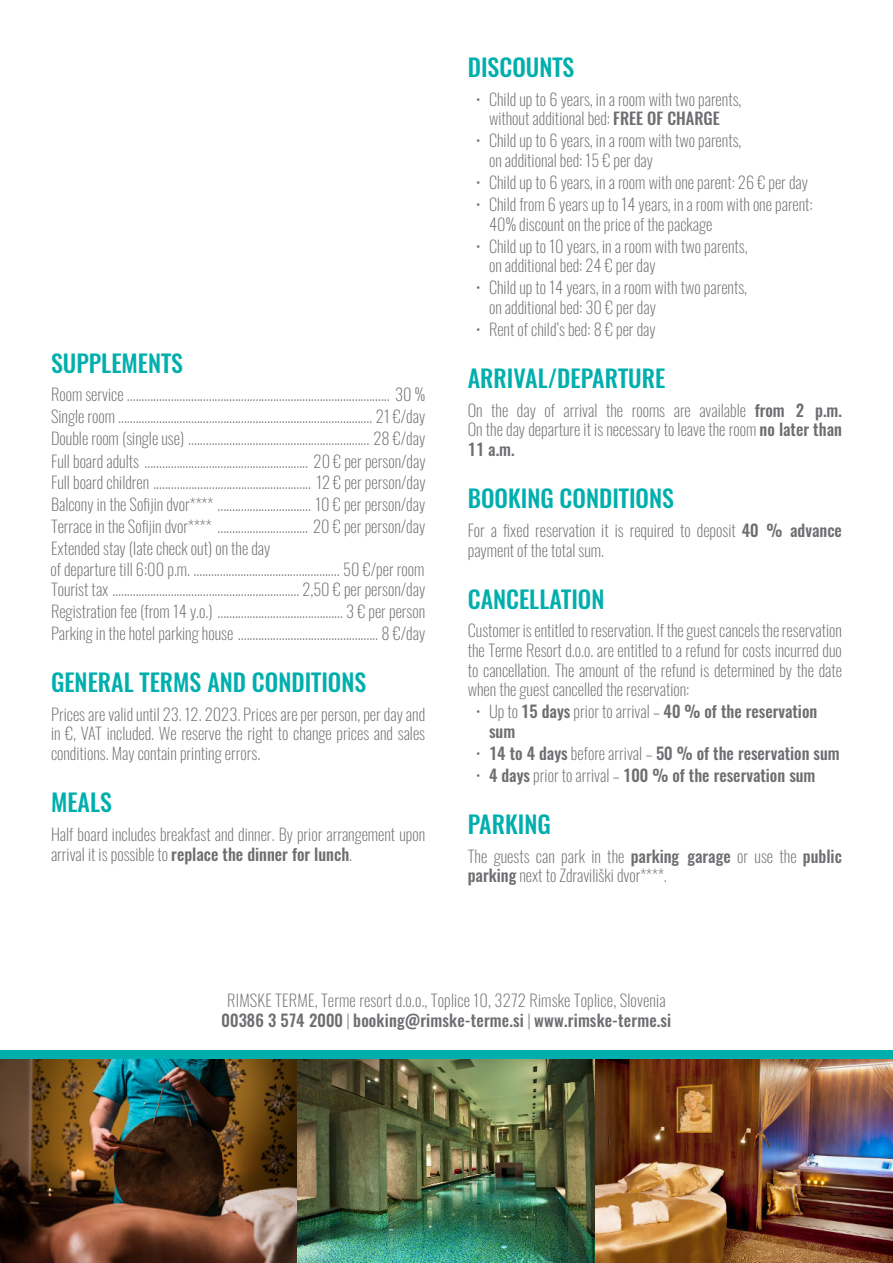
<style>
.page{position:relative;width:893px;height:1263px;background:#fff}
.page>*{position:absolute;margin:0;border:0;box-sizing:border-box;transform-origin:0 0}
.t1{font:500 24px "Oswald";color:#00afad}
.t2{font:200 16.5px/19.8px "Oswald";color:#6d6e71}
.t3{font:500 16.5px/19.8px "Oswald";color:#6d6e71}
.s1{font-weight:500}
.s2{font-weight:200}
</style>
<div class="page">
<img style="left:0;top:1059px;width:893px;height:204px">
<div style="left:0;top:1050px;width:893px;height:9px;background:#00afad"></div>
<h1 class="t1" style="left:51px;top:353px;width:134px">SUPPLEMENTS</h1>
<p class="t2" style="left:51px;top:385px;width:376px;line-height:22.4px;text-align:justify">Room service .......................................................................................... 30 % Single room ....................................................................................... 21 €/day Double room (single use) .............................................................. 28 €/day Full board adults ........................................................ 20 € per person/day</p>
<p class="t2" style="left:50px;top:473px;width:377px;line-height:21.8px">Full board children ...................................................... 12 € per person/day Balcony in the Sofijin dvor**** ................................ 10 € per person/day Terrace in the Sofijin dvor**** ............................... 20 € per person/day Extended stay (late check out) on the day<br>of departure till 6:00 p.m. .................................................. 50 €/per room</p>
<p class="t2" style="left:51px;top:580px;width:376px;line-height:21.9px;text-align:justify">Tourist tax ................................................................ 2,50 € per person/day Registration fee (from 14 y.o.) ........................................... 3 € per person Parking in the hotel parking house ................................................ 8 €/day</p>
<h1 class="t1" style="left:51px;top:673px;width:317px">GENERAL TERMS AND CONDITIONS</h1>
<p class="t2" style="left:51px;top:705px;width:376px;text-align:justify">Prices are valid until 23. 12. 2023. Prices are per person, per day and in €, VAT included. We reserve the right to change prices and sales conditions. May contain printing errors.</p>
<h1 class="t1" style="left:51px;top:793px;width:62px">MEALS</h1>
<p class="t2" style="left:51px;top:826px;width:376px">Half board includes breakfast and dinner. By prior arrangement upon arrival it is possible to <span class="s1">replace the dinner for lunch</span>.</p>
<h1 class="t1" style="left:468px;top:58px;width:108px">DISCOUNTS</h1>
<p class="t2" style="left:476px;top:90px;width:267px;text-align:center">• Child up to 6 years, in a room with two parents, without additional bed: <span class="s1">FREE OF CHARGE</span></p>
<p class="t2" style="left:489px;top:132px;width:254px;text-indent:-13px">• Child up to 6 years, in a room with two parents, on additional bed: 15 € per day</p>
<p class="t2" style="left:476px;top:174px;width:333px">• Child up to 6 years, in a room with one parent: 26 € per day</p>
<p class="t2" style="left:489px;top:196px;width:325px;text-indent:-13px">• Child from 6 years up to 14 years, in a room with one parent:<br>40% discount on the price of the package</p>
<p class="t2" style="left:489px;top:237px;width:260px;text-indent:-13px">• Child up to 10 years, in a room with two parents, on additional bed: 24 € per day</p>
<p class="t2" style="left:489px;top:279px;width:260px;text-indent:-13px">• Child up to 14 years, in a room with two parents, on additional bed: 30 € per day</p>
<p class="t2" style="left:476px;top:321px;width:181px">• Rent of child’s bed: 8 € per day</p>
<h1 class="t1" style="left:468px;top:369px;width:199px">ARRIVAL/DEPARTURE</h1>
<p class="t2" style="left:468px;top:401px;width:376px;text-align:justify">On the day of arrival the rooms are available <span class="s1">from 2 p.m.<br></span>On the day departure it is necessary to leave the room <span class="s1">no later than 11 a.m.</span></p>
<h1 class="t1" style="left:468px;top:489px;width:208px">BOOKING CONDITIONS</h1>
<p class="t2" style="left:468px;top:522px;width:376px">For a fixed reservation it is required to deposit <span class="s1">40 % advance </span>payment of the total sum.</p>
<h1 class="t1" style="left:468px;top:589px;width:138px">CANCELLATION</h1>
<p class="t2" style="left:468px;top:622px;width:376px;text-align:justify">Customer is entitled to reservation. If the guest cancels the reservation the Terme Resort d.o.o. are entitled to a refund for costs incurred duo to cancellation. The amount of the refund is determined by the date when the guest cancelled the reservation:</p>
<p class="t3" style="left:489px;top:703px;width:330px;text-indent:-13px"><span class="s2">• Up to</span> 15 days <span class="s2">prior to arrival –</span> 40 % of the reservation sum</p>
<p class="t3" style="left:476px;top:745px;width:365px"><span class="s2">•</span> 14 to 4 days <span class="s2">before arrival –</span> 50 % of the reservation sum</p>
<p class="t3" style="left:476px;top:767px;width:341px"><span class="s2">•</span> 4 days <span class="s2">prior to arrival –</span> 100 % of the reservation sum</p>
<h1 class="t1" style="left:468px;top:814px;width:85px">PARKING</h1>
<p class="t2" style="left:468px;top:847px;width:376px">The guests can park in the <span class="s1">parking garage</span> or use the <span class="s1">public parking</span> next to Zdraviliški dvor****.</p>
<p class="t2" style="left:222px;top:992px;width:451px;text-align:center">RIMSKE TERME, Terme resort d.o.o., Toplice 10, 3272 Rimske Toplice, Slovenia<br><span class="s1">00386 3 574 2000</span> | <span class="s1">booking@rimske-terme.si</span> | <span class="s1">www.rimske-terme.si</span></p>
</div>
